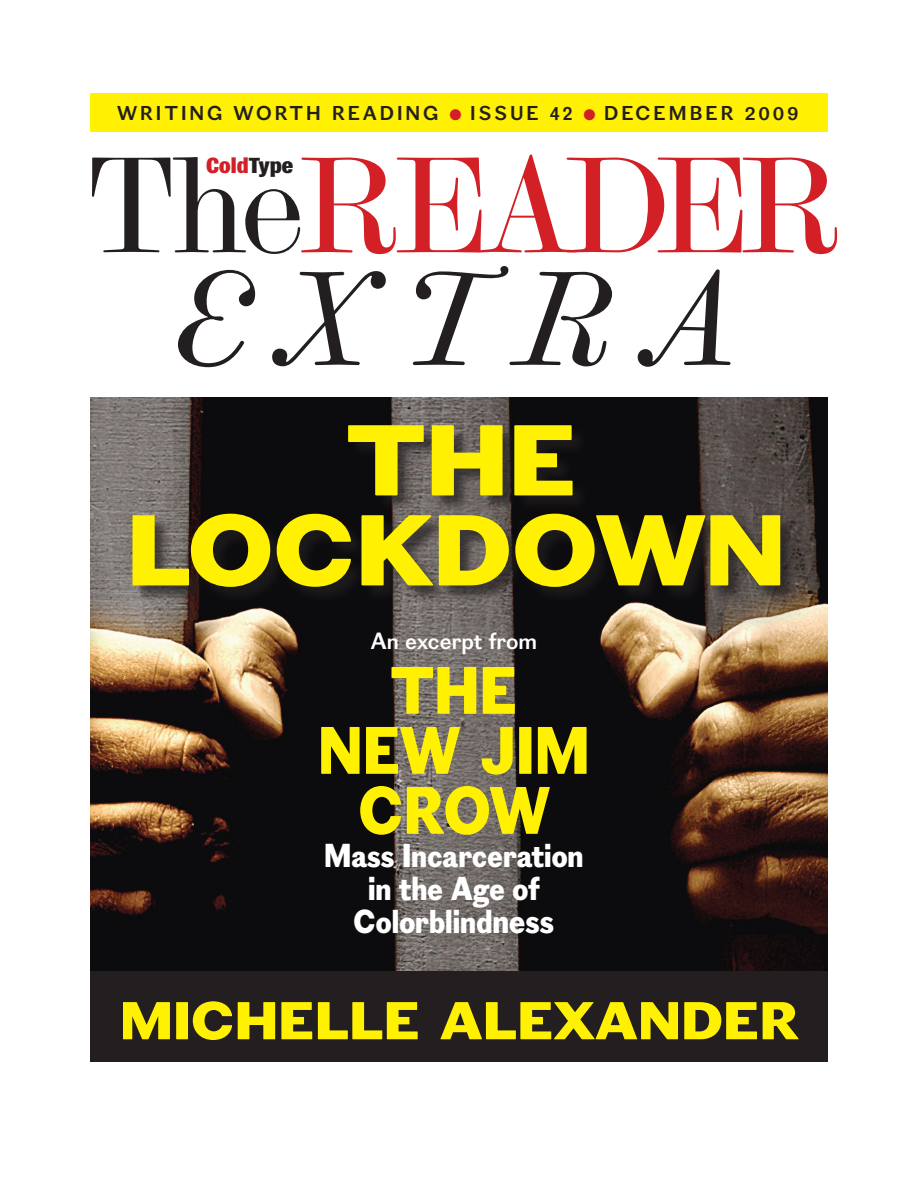
<style>
.page{position:relative;width:918px;height:1188px;background:#fff}
.page>*{position:absolute;margin:0;border:0;box-sizing:border-box;transform-origin:0 0}
.t1{font:132.15px "Scotch Modern Display";letter-spacing:-.07em;color:#d32027}
.t2{font:italic 129.9px "Scotch Modern";letter-spacing:.21em;color:#231f20}
.t3{font:800 97.95px/90px "Figgins Sans";color:#fff101;text-align:center;scale:1.09 1}
.t4{font:800 65.4px/60px "Figgins Sans";color:#fff101;text-align:center;scale:.9 1}
.t5{font:800 51.9px "Figgins Sans";color:#fff101;scale:1.09 1}
.t6{font:800 32.4px/33px "Figgins Sans";color:#fff;text-align:center;scale:.9 1}
.t7{font:700 22.8px "Figgins Sans";color:#fff}
.t8{font:800 21.9px "Brown";color:#d32027}
.t9{font:700 19.5px "Figgins Sans";letter-spacing:.15em;color:#231f20}
.s1{color:#d32027}
.s2{color:#231f20}
.s3{font-size:33.9px}
</style>
<div class="page">
<div style="left:90px;top:966px;width:738px;height:96px;background:#231f20"></div>
<img style="left:90px;top:398px;width:738px;height:572px">
<div style="left:133px;top:426px;width:664px;height:178px;background:#231f20;opacity:.7"></div>
<div style="left:90px;top:93px;width:738px;height:39px;background:#fff101"></div>
<p class="t9" style="left:117px;top:102px;width:603px">WRITING WORTH READING <span class="s1">●</span> ISSUE 42 <span class="s1">●</span> december</p>
<p class="t9" style="left:745px;top:102px;width:55px">2009</p>
<h1 class="t1" style="left:85px;top:128px;width:752px"><span class="s2">THE</span>READER</h1>
<p class="t8" style="left:206px;top:153px;width:89px">Cold<span class="s2">Type</span></p>
<h2 class="t2" style="left:174px;top:243px;width:572px">EXTRA</h2>
<h3 class="t3" style="left:127px;top:420px;width:607px">the<br>Lockdown</h3>
<p class="t7" style="left:370px;top:628px;width:168px">An excerpt from</p>
<h3 class="t4" style="left:318px;top:664px;width:296px">The<br>New Jim<br>Crow</h3>
<p class="t6" style="left:324px;top:840px;width:290px">Mass Incarceration in the Age of<br>Colorblind<span class="s3">ness</span></p>
<h3 class="t5" style="left:120px;top:989px;width:624px">Michelle Alexander</h3>
</div>
